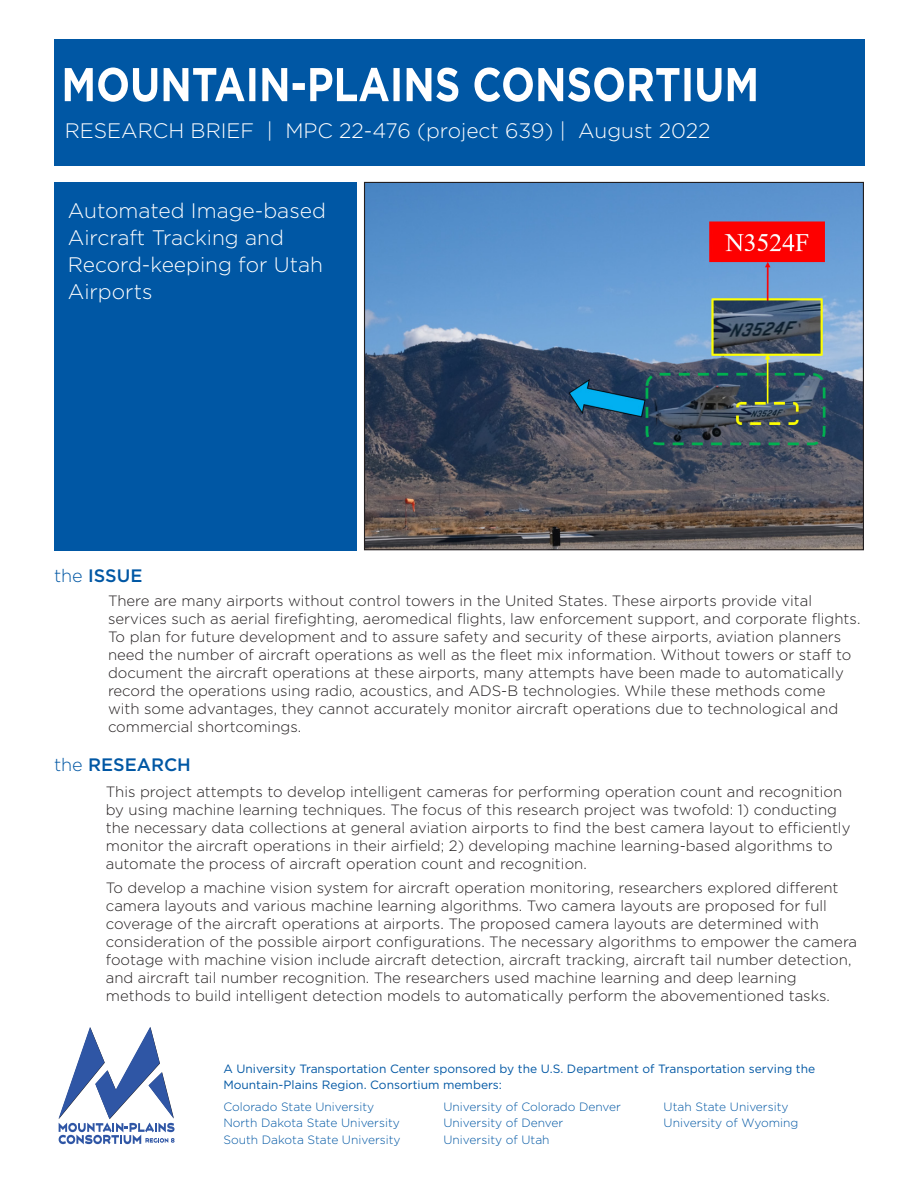
<style>
.page{position:relative;width:918px;height:1188px;background:#fff}
.page>*{position:absolute;margin:0;border:0;box-sizing:border-box;transform-origin:0 0}
.t1{font:300 21px/27px "Gotham";color:#fff}
.t2{font:300 20.85px "Gotham";color:#fff}
.t3{font:500 18px "Gotham";color:#0057a4}
.t4{font:300 15px/18px "Gotham";color:#231f20}
.t5{font:300 12px/16.5px "Gotham";color:#0057a4}
.t6{font:12px/16.5px "Gotham";color:#0057a4}
.s1{font-weight:300}
</style>
<div class="page">
<div style="left:54px;top:182px;width:303px;height:368px;background:#0057a4"></div>
<img style="left:366px;top:184px;width:496px;height:364px">
<div style="left:54px;top:39px;width:810px;height:127px;background:#0057a4"></div>
<svg style="left:65px;top:67px;width:691px;height:35px"></svg>
<svg style="left:58px;top:1027px;width:117px;height:117px"></svg>
<h2 class="t2" style="left:65px;top:117px;width:647px">RESEARCH BRIEF | MPC 22-476 (project 639) | August 2022</h2>
<h1 class="t1" style="left:68px;top:196px;width:260px">Automated Image-based<br>Aircraft Tracking and<br>Record-keeping for Utah<br>Airports</h1>
<p class="t3" style="left:54px;top:564px;width:90px"><span class="s1">the</span> ISSUE</p>
<p class="t4" style="left:108px;top:591px;width:754px">There are many airports without control towers in the United States. These airports provide vital services such as aerial firefighting, aeromedical flights, law enforcement support, and corporate flights.<br>To plan for future development and to assure safety and security of these airports, aviation planners need the number of aircraft operations as well as the fleet mix information. Without towers or staff to document the aircraft operations at these airports, many attempts have been made to automatically record the operations using radio, acoustics, and ADS-B technologies. While these methods come with some advantages, they cannot accurately monitor aircraft operations due to technological and commercial shortcomings.</p>
<p class="t3" style="left:54px;top:752px;width:138px"><span class="s1">the</span> RESEARCH</p>
<p class="t4" style="left:106px;top:782px;width:746px">This project attempts to develop intelligent cameras for performing operation count and recognition by using machine learning techniques. The focus of this research project was twofold: 1) conducting the necessary data collections at general aviation airports to find the best camera layout to efficiently monitor the aircraft operations in their airfield; 2) developing machine learning-based algorithms to automate the process of aircraft operation count and recognition.</p>
<p class="t4" style="left:106px;top:879px;width:753px">To develop a machine vision system for aircraft operation monitoring, researchers explored different camera layouts and various machine learning algorithms. Two camera layouts are proposed for full coverage of the aircraft operations at airports. The proposed camera layouts are determined with consideration of the possible airport configurations. The necessary algorithms to empower the camera footage with machine vision include aircraft detection, aircraft tracking, aircraft tail number detection, and aircraft tail number recognition. The researchers used machine learning and deep learning methods to build intelligent detection models to automatically perform the abovementioned tasks.</p>
<p class="t6" style="left:223px;top:1060px;width:593px">A University Transportation Center sponsored by the U.S. Department of Transportation serving the<br>Mountain-Plains Region. Consortium members:</p>
<p class="t5" style="left:223px;top:1098px;width:179px">Colorado State University<br>North Dakota State University<br>South Dakota State University</p>
<p class="t5" style="left:444px;top:1098px;width:179px">University of Colorado Denver<br>University of Denver<br>University of Utah</p>
<p class="t5" style="left:664px;top:1098px;width:136px">Utah State University<br>University of Wyoming</p>
</div>
